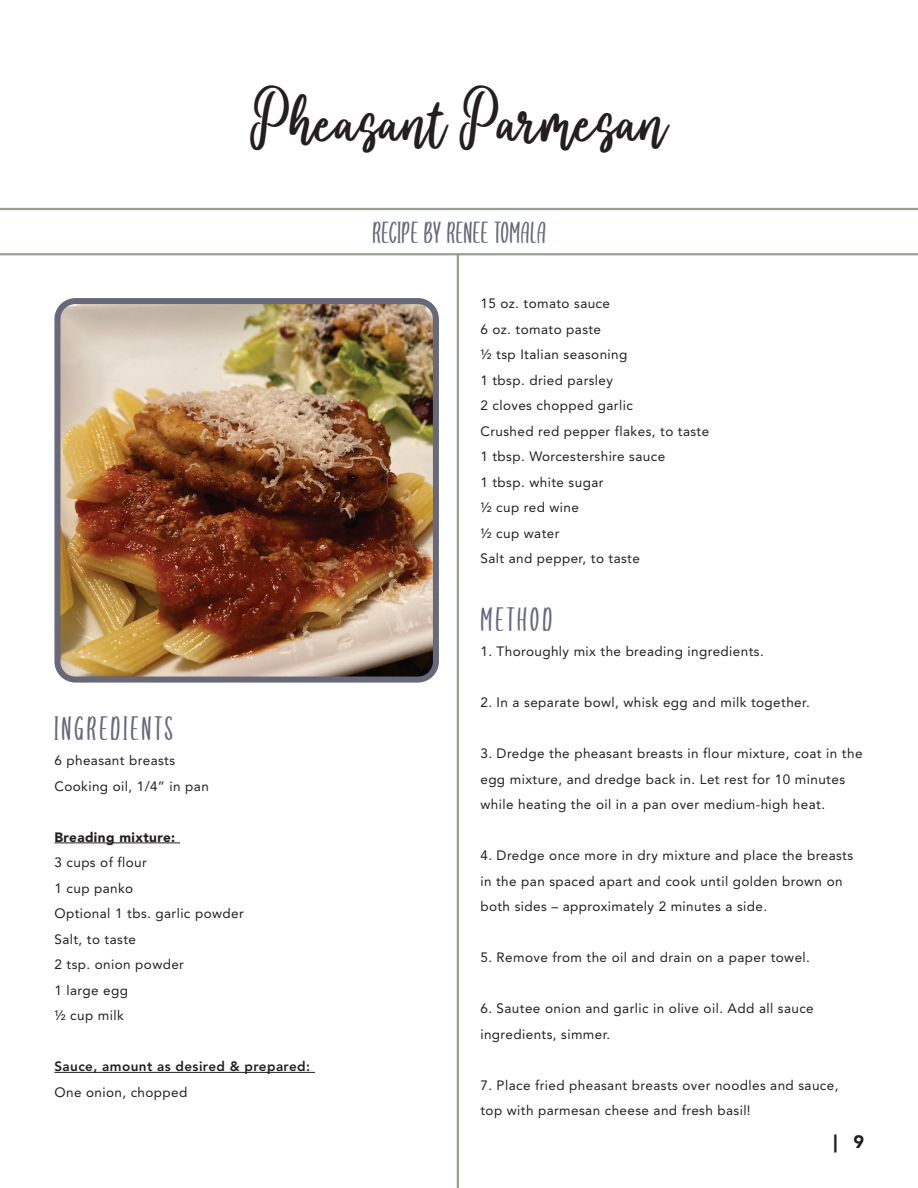
<style>
.page{position:relative;width:918px;height:1188px;background:#fff}
.page>*{position:absolute;margin:0;border:0;box-sizing:border-box;transform-origin:0 0}
.t1{font:39.9px "youaremyeverythinkscriptfo";color:#231f20}
.t2{font:900 18px "Avenir LT Std";color:#231f20}
.t3{font:15px "youaremyeverythinkdisplayf";letter-spacing:.2em;color:#67687a}
.t4{font:13.5px/25.5px "Avenir LT Std";letter-spacing:.03em;color:#231f20}
.t5{font:800 13.5px "Avenir LT Std";letter-spacing:.03em;color:#231f20}
.t6{font:13.5px "youaremyeverythinkdisplayf";letter-spacing:.04em;color:#67687a}
.t7{font:900 13.5px "Avenir LT Std";letter-spacing:.03em;color:#231f20}
</style>
<div class="page">
<img style="left:61px;top:305px;width:371px;height:371px">
<div style="left:54px;top:298px;width:385px;height:385px;border:6px solid #67687a;border-radius:18px"></div>
<hr style="left:54px;top:843px;width:126px;height:1px;background:#231f20">
<hr style="left:54px;top:1072px;width:261px;height:1px;background:#231f20">
<hr style="left:0;top:208px;width:918px;height:2px;background:#979e94">
<hr style="left:0;top:253px;width:918px;height:2px;background:#979e94">
<hr style="left:457px;top:254px;width:2px;height:934px;background:#979e94">
<h1 class="t1" style="left:251px;top:104px;width:418px">Pheasant Parmesan</h1>
<p class="t6" style="left:372px;top:230px;width:175px">RECIPE BY RENEE TOMALA</p>
<p class="t3" style="left:54px;top:726px;width:120px">INGREDIENTS</p>
<p class="t4" style="left:54px;top:748px;width:156px">6 pheasant breasts<br>Cooking oil, 1/4” in pan</p>
<p class="t7" style="left:54px;top:829px;width:122px">Breading mixture:</p>
<p class="t4" style="left:54px;top:850px;width:191px">3 cups of flour<br>1 cup panko<br>Optional 1 tbs. garlic powder<br>Salt, to taste<br>2 tsp. onion powder<br>1 large egg<br>½ cup milk</p>
<p class="t5" style="left:54px;top:1058px;width:257px">Sauce, amount as desired &amp; prepared:</p>
<p class="t4" style="left:54px;top:1079px;width:134px">One onion, chopped</p>
<p class="t4" style="left:480px;top:291px;width:230px">15 oz. tomato sauce<br>6 oz. tomato paste<br>½ tsp Italian seasoning<br>1 tbsp. dried parsley<br>2 cloves chopped garlic<br>Crushed red pepper flakes, to taste<br>1 tbsp. Worcestershire sauce<br>1 tbsp. white sugar<br>½ cup red wine<br>½ cup water<br>Salt and pepper, to taste</p>
<p class="t3" style="left:480px;top:617px;width:73px">METHOD</p>
<p class="t4" style="left:480px;top:639px;width:285px">1. Thoroughly mix the breading ingredients.</p>
<p class="t4" style="left:480px;top:690px;width:331px">2. In a separate bowl, whisk egg and milk together.</p>
<p class="t4" style="left:480px;top:741px;width:384px">3. Dredge the pheasant breasts in flour mixture, coat in the egg mixture, and dredge back in. Let rest for 10 minutes while heating the oil in a pan over medium-high heat.</p>
<p class="t4" style="left:480px;top:843px;width:374px">4. Dredge once more in dry mixture and place the breasts in the pan spaced apart and cook until golden brown on both sides – approximately 2 minutes a side.</p>
<p class="t4" style="left:480px;top:945px;width:331px">5. Remove from the oil and drain on a paper towel.</p>
<p class="t4" style="left:480px;top:996px;width:335px">6. Sautee onion and garlic in olive oil. Add all sauce ingredients, simmer.</p>
<p class="t4" style="left:480px;top:1072px;width:360px">7. Place fried pheasant breasts over noodles and sauce, top with parmesan cheese and fresh basil!</p>
<h2 class="t2" style="left:833px;top:1130px;width:32px">| 9</h2>
</div>
